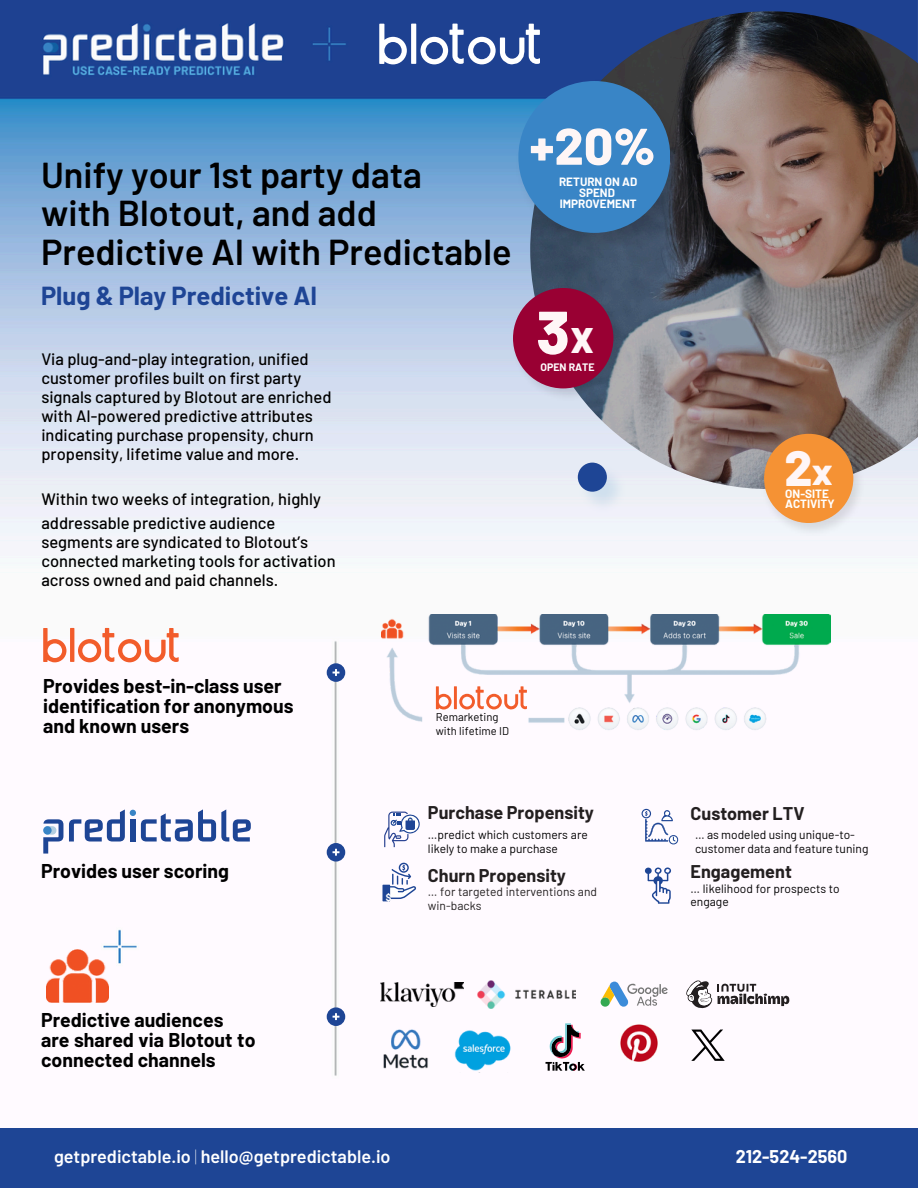
<style>
.page{position:relative;width:918px;height:1188px;background:#fff}
.page>*{position:absolute;margin:0;border:0;box-sizing:border-box;transform-origin:0 0}
.t1{font:800 60.75px "Barlow";color:#fff6f7}
.t2{font:800 51.45px "Barlow";color:#fef6f6}
.t3{font:800 49.5px "Barlow";color:#fff6f7}
.t4{font:800 37.5px "Barlow";color:#fff6f7}
.t5{font:600 36px/38.2px "Barlow";color:#000}
.t6{font:900 35.55px "Barlow";color:#fff6f7}
.t7{font:700 25.5px "Barlow";color:#1e4595}
.t8{font:700 19.5px/20.2px "Barlow";color:#000}
.t9{font:700 18px "Barlow";color:#231f20}
.t10{font:600 18px "Barlow";color:#fff}
.t11{font:700 18px "Barlow";color:#fff}
.t12{font:500 16.5px/19.2px "Barlow";color:#000}
.t13{font:12px/13.5px "Barlow";color:#000}
.t14{font:12px/13.5px "Barlow";color:#231f20}
.t15{font:700 11.7px/10.2px "Barlow";color:#fff}
.t16{font:11.25px/13.5px "Barlow";color:#000}
.t17{font:700 10.5px "Barlow";color:#fff}
.t18{font:700 9.9px "Barlow";color:#fff}
.s1{font-weight:900}
.s2{font-weight:100}
</style>
<div class="page">
<img style="left:0;top:0;width:918px;height:1129px">
<img style="left:530px;top:11px;width:388px;height:478px">
<img style="left:512px;top:288px;width:113px;height:112px">
<div style="left:0;top:1129px;width:918px;height:59px;background:#1e4595"></div>
<div style="left:513px;top:288px;width:100px;height:100px;background:#903;border-radius:50%"></div>
<img style="left:762px;top:433px;width:103px;height:103px">
<div style="left:764px;top:434px;width:89px;height:89px;background:#f59234;border-radius:50%"></div>
<img style="left:579px;top:467px;width:46px;height:46px">
<div style="left:578px;top:463px;width:29px;height:29px;background:#1e4595;border-radius:50%"></div>
<img style="left:516px;top:80px;width:170px;height:169px">
<svg style="left:382px;top:863px;width:34px;height:38px"></svg>
<svg style="left:384px;top:812px;width:36px;height:35px"></svg>
<svg style="left:379px;top:24px;width:161px;height:40px"></svg>
<div style="left:518px;top:81px;width:152px;height:152px;background:#3985c6;border-radius:50%"></div>
<div style="left:645px;top:868px;width:7px;height:6px;background:#1e4595;border-radius:50%"></div>
<svg style="left:648px;top:867px;width:23px;height:37px"></svg>
<svg style="left:642px;top:809px;width:36px;height:36px"></svg>
<svg style="left:546px;top:1023px;width:39px;height:48px"></svg>
<svg style="left:600px;top:982px;width:68px;height:25px"></svg>
<svg style="left:686px;top:980px;width:26px;height:28px"></svg>
<svg style="left:718px;top:984px;width:71px;height:22px"></svg>
<svg style="left:691px;top:1030px;width:34px;height:31px"></svg>
<div style="left:327px;top:663px;width:18px;height:19px;background:#1e4595;border-radius:50%"></div>
<svg style="left:333px;top:669px;width:6px;height:7px"></svg>
<div style="left:327px;top:843px;width:18px;height:19px;background:#1e4595;border-radius:50%"></div>
<svg style="left:333px;top:849px;width:6px;height:7px"></svg>
<div style="left:327px;top:1007px;width:18px;height:19px;background:#1e4595;border-radius:50%"></div>
<svg style="left:333px;top:1013px;width:6px;height:7px"></svg>
<img style="left:378px;top:1026px;width:56px;height:49px">
<img style="left:380px;top:982px;width:84px;height:25px">
<img style="left:619px;top:1023px;width:40px;height:40px">
<img style="left:451px;top:1025px;width:70px;height:47px">
<img style="left:477px;top:981px;width:99px;height:28px">
<img style="left:382px;top:614px;width:448px;height:118px">
<svg style="left:43px;top:628px;width:136px;height:34px"></svg>
<svg style="left:43px;top:819px;width:20px;height:35px"></svg>
<div style="left:44px;top:826px;width:12px;height:9px;background:#b3cee0;border-radius:4px"></div>
<svg style="left:69px;top:809px;width:182px;height:33px"></svg>
<div style="left:43px;top:826px;width:9px;height:9px;background:#3985c6;border-radius:50%"></div>
<svg style="left:436px;top:686px;width:91px;height:24px"></svg>
<img style="left:47px;top:949px;width:61px;height:53px">
<p class="t5" style="left:41px;top:155px;width:472px">Unify your 1st party data<br>with Blotout, and add<br>Predictive AI with Predictable</p>
<p class="t7" style="left:41px;top:280px;width:278px">Plug &amp; Play Predictive AI</p>
<h6 class="t12" style="left:41px;top:348px;width:292px">Via plug-and-play integration, unified customer profiles built on first party signals captured by Blotout are enriched with AI-powered predictive attributes indicating purchase propensity, churn propensity, lifetime value and more.</h6>
<p class="t12" style="left:41px;top:487px;width:281px;line-height:23.7px">Within two weeks of integration, highly addressable predictive audience</p>
<p class="t12" style="left:41px;top:532px;width:296px">segments are syndicated to Blotout’s connected marketing tools for activation across owned and paid channels.</p>
<p class="t2" style="left:530px;top:113px;width:127px">+20<span class="s1">%</span></p>
<p class="t15" style="left:559px;top:176px;width:80px;line-height:10.8px;text-align:center">RETURN ON AD<br>SPEND</p>
<h5 class="t15" style="left:560px;top:198px;width:79px">IMPROVEMENT</h5>
<p class="t1" style="left:536px;top:293px;width:35px">3</p>
<p class="t17" style="left:541px;top:360px;width:56px">OPEN RATE</p>
<h4 class="t6" style="left:571px;top:317px;width:25px">X</h4>
<h4 class="t8" style="left:43px;top:675px;width:252px">Provides best-in-class user identification for anonymous and known users</h4>
<p class="t16" style="left:436px;top:710px;width:75px">Remarketing with lifetime ID</p>
<p class="t9" style="left:428px;top:801px;width:168px">Purchase Propensity</p>
<p class="t3" style="left:785px;top:436px;width:30px">2</p>
<h4 class="t4" style="left:812px;top:448px;width:22px">x</h4>
<p class="t15" style="left:785px;top:489px;width:51px">ON-SITE<br>ACTIVITY</p>
<p class="t9" style="left:691px;top:802px;width:116px">Customer LTV</p>
<p class="t8" style="left:41px;top:860px;width:189px">Provides user scoring</p>
<p class="t18" style="left:386px;top:891px;width:7px">$</p>
<p class="t13" style="left:428px;top:828px;width:161px">…predict which customers are likely to make a purchase</p>
<h4 class="t14" style="left:428px;top:885px;width:171px">… for targeted interventions and win-backs</h4>
<p class="t13" style="left:691px;top:881px;width:151px">… likelihood for prospects to engage</p>
<p class="t13" style="left:695px;top:828px;width:175px">… as modeled using unique-to&shy;customer data and feature tuning</p>
<h4 class="t9" style="left:691px;top:860px;width:103px">Engagement</h4>
<h4 class="t9" style="left:428px;top:864px;width:140px">Churn Propensity</h4>
<p class="t8" style="left:41px;top:1009px;width:216px">Predictive audiences are shared via Blotout to connected channels</p>
<p class="t10" style="left:54px;top:1145px;width:338px">getpredictable.io <span class="s2">|</span> hello@getpredictable.io</p>
<h4 class="t11" style="left:736px;top:1145px;width:113px">212-524-2560</h4>
</div>
